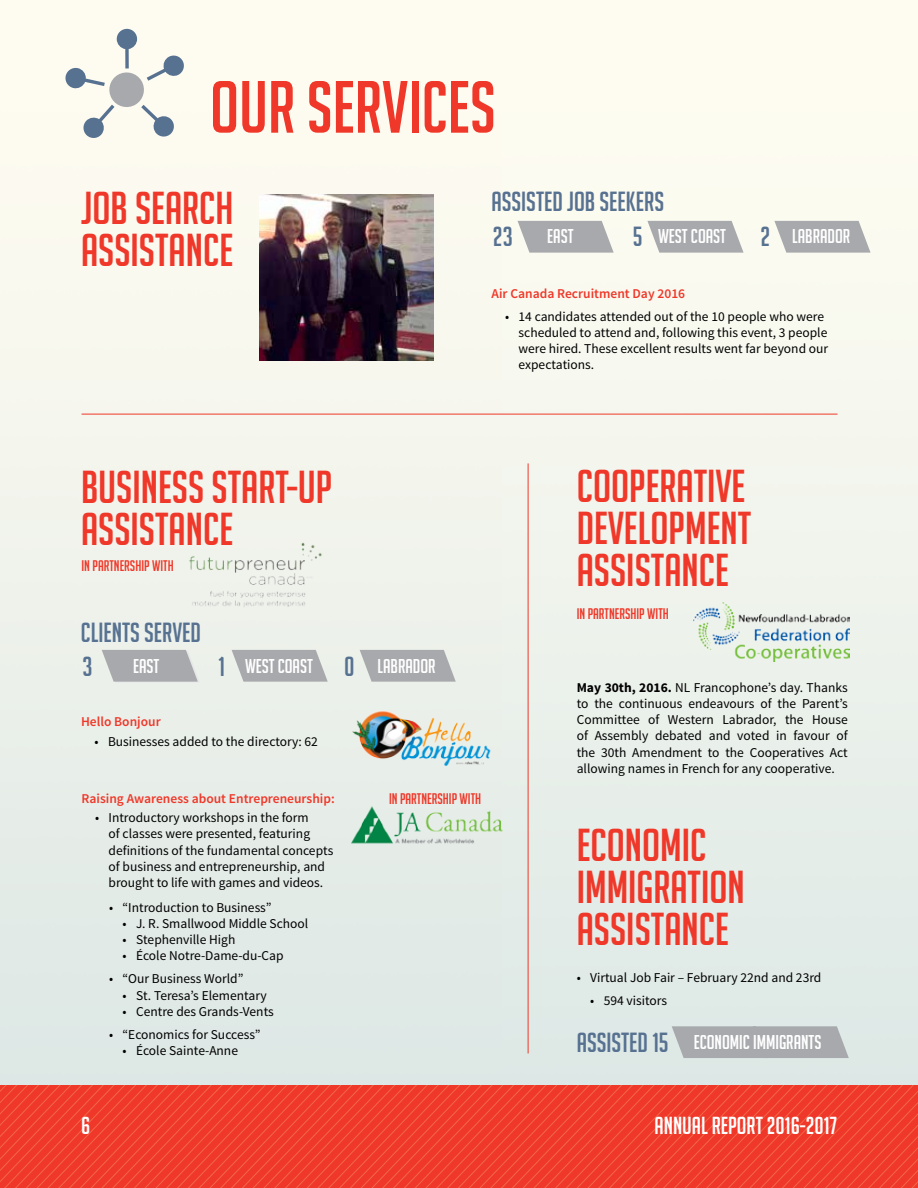
<style>
.page{position:relative;width:918px;height:1188px;background:#fff}
.page>*{position:absolute;margin:0;border:0;box-sizing:border-box;transform-origin:0 0}
.t1{font:72px "Big Noodle Titling";color:#ef3829}
.t2{font:45px/42px "Big Noodle Titling";color:#ef3829}
.t3{font:27px "Big Noodle Titling";color:#577191}
.t4{font:24px "Big Noodle Titling";color:#fff}
.t5{font:19.5px "Big Noodle Titling";color:#fff}
.t6{font:15px "Big Noodle Titling";color:#ef3829}
.t7{font:13.5px/16.2px "Source Sans Pro";color:#000}
.t8{font:600 13.5px "Source Sans Pro";color:#ef3829}
.s1{font-size:27px;color:#577191}
.s2{font-weight:700}
</style>
<div class="page">
<img style="left:0;top:0;width:918px;height:1085px">
<svg style="left:0;top:1085px;width:918px;height:103px;background:#ef3d2c"></svg>
<svg style="left:65px;top:29px;width:120px;height:110px"></svg>
<img style="left:157px;top:536px;width:187px;height:97px">
<img style="left:260px;top:194px;width:174px;height:166px">
<svg style="left:518px;top:221px;width:96px;height:32px;background:#b2b3b5"></svg>
<svg style="left:102px;top:650px;width:98px;height:32px;background:#b1b3b5"></svg>
<svg style="left:647px;top:221px;width:97px;height:32px;background:#b2b4b5"></svg>
<svg style="left:232px;top:650px;width:96px;height:32px;background:#b0b2b4"></svg>
<svg style="left:774px;top:221px;width:97px;height:32px;background:#b2b4b5"></svg>
<svg style="left:360px;top:650px;width:96px;height:32px;background:#b0b2b4"></svg>
<img style="left:694px;top:603px;width:155px;height:58px">
<svg style="left:672px;top:1026px;width:177px;height:32px;background:#abadb0"></svg>
<hr style="left:528px;top:463px;width:1px;height:590px;background:#ef3829">
<hr style="left:82px;top:414px;width:756px;height:1px;background:#ef3829">
<img style="left:351px;top:806px;width:162px;height:38px">
<img style="left:351px;top:699px;width:142px;height:67px">
<h1 class="t1" style="left:210px;top:68px;width:287px">OUR SERVICES</h1>
<h2 class="t2" style="left:81px;top:187px;width:154px">JOB SEARCH<br>ASSISTANCE</h2>
<h3 class="t3" style="left:492px;top:187px;width:174px">ASSISTED JOB SEEKERS</h3>
<h3 class="t3" style="left:493px;top:222px;width:22px">23</h3>
<h3 class="t5" style="left:547px;top:226px;width:28px">EAST</h3>
<h3 class="t5" style="left:633px;top:226px;width:95px"><span class="s1">5</span> WEST COAST</h3>
<h3 class="t5" style="left:760px;top:226px;width:91px"><span class="s1">2</span> LABRADOR</h3>
<p class="t8" style="left:492px;top:285px;width:195px">Air Canada Recruitment Day 2016</p>
<p class="t7" style="left:519px;top:308px;width:311px;text-indent:-14px">• 14 candidates attended out of the 10 people who were scheduled to attend and, following this event, 3 people were hired. These excellent results went far beyond our expectations.</p>
<h2 class="t2" style="left:81px;top:466px;width:253px">BUSINESS START-UP<br>ASSISTANCE</h2>
<p class="t6" style="left:82px;top:557px;width:94px">IN PARTNERSHIP WITH</p>
<h3 class="t3" style="left:81px;top:617px;width:121px">CLIENTS SERVED</h3>
<h3 class="t3" style="left:82px;top:651px;width:12px">3</h3>
<h3 class="t5" style="left:133px;top:655px;width:28px">EAST</h3>
<h3 class="t5" style="left:219px;top:655px;width:218px"><span class="s1">1</span> WEST COAST <span class="s1">0</span> LABRADOR</h3>
<p class="t8" style="left:81px;top:713px;width:81px">Hello Bonjour</p>
<p class="t7" style="left:94px;top:734px;width:225px">• Businesses added to the directory: 62</p>
<p class="t8" style="left:82px;top:790px;width:255px">Raising Awareness about Entrepreneurship:</p>
<p class="t7" style="left:109px;top:810px;width:226px;text-indent:-14px">• Introductory workshops in the form<br>of classes were presented, featuring definitions of the fundamental concepts of business and entrepreneurship, and brought to life with games and videos.</p>
<p class="t7" style="left:109px;top:900px;width:164px">• “Introduction to Business”</p>
<p class="t7" style="left:123px;top:916px;width:187px">• J. R. Smallwood Middle School</p>
<p class="t7" style="left:123px;top:932px;width:114px">• Stephenville High</p>
<p class="t7" style="left:123px;top:948px;width:163px">• École Notre-Dame-du-Cap</p>
<p class="t7" style="left:109px;top:971px;width:136px">• “Our Business World”</p>
<p class="t7" style="left:123px;top:987px;width:146px">• St. Teresa’s Elementary</p>
<p class="t7" style="left:123px;top:1003px;width:153px">• Centre des Grands-Vents</p>
<p class="t7" style="left:109px;top:1026px;width:153px">• “Economics for Success”</p>
<p class="t7" style="left:123px;top:1043px;width:117px">• École Sainte-Anne</p>
<p class="t6" style="left:389px;top:791px;width:94px">IN PARTNERSHIP WITH</p>
<h2 class="t2" style="left:577px;top:465px;width:176px">COOPERATIVE<br>DEVELOPMENT<br>ASSISTANCE</h2>
<p class="t6" style="left:577px;top:606px;width:94px">IN PARTNERSHIP WITH</p>
<p class="t7" style="left:577px;top:679px;width:273px;text-align:justify"><span class="s2">May 30th, 2016.</span> NL Francophone’s day. Thanks to the continuous endeavours of the Parent’s Committee of Western Labrador, the House of Assembly debated and voted in favour of the 30th Amendment to the Cooperatives Act allowing names in French for any cooperative.</p>
<h2 class="t2" style="left:577px;top:824px;width:170px">ECONOMIC<br>IMMIGRATION<br>ASSISTANCE</h2>
<p class="t7" style="left:577px;top:969px;width:246px">• Virtual Job Fair – February 22nd and 23rd</p>
<p class="t7" style="left:590px;top:992px;width:78px">• 594 visitors</p>
<h3 class="t3" style="left:577px;top:1028px;width:94px">ASSISTED 15</h3>
<h3 class="t5" style="left:694px;top:1032px;width:129px">ECONOMIC IMMIGRANTS</h3>
<h3 class="t4" style="left:81px;top:1113px;width:11px">6</h3>
<h3 class="t4" style="left:655px;top:1113px;width:184px">ANNUAL REPORT 2016-2017</h3>
</div>
